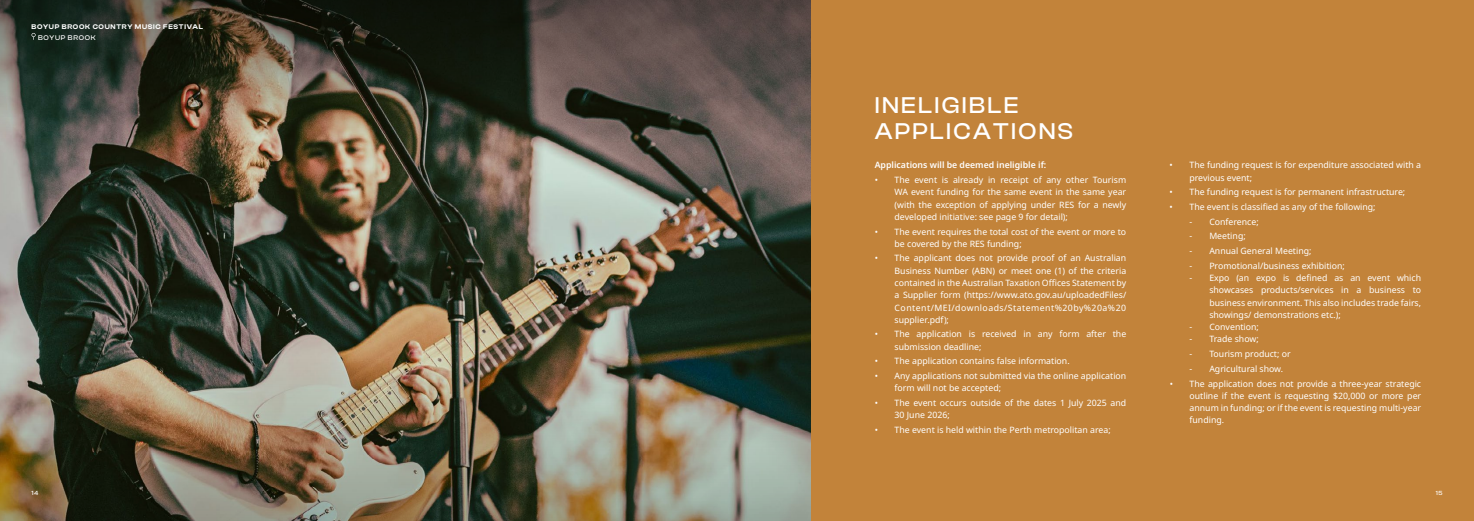
<style>
.page{position:relative;width:1474px;height:521px;background:#fff}
.page>*{position:absolute;margin:0;border:0;box-sizing:border-box;transform-origin:0 0}
.t1{font:500 23.62px/26.2px "Clash Display";letter-spacing:.1em;color:#fff}
.t2{font:8.75px/12.2px "Noto Sans";color:#fff}
.t3{font:600 8.75px "Noto Sans";color:#fff}
.t4{font:600 7px "Clash Display";letter-spacing:.1em;color:#fff}
.t5{font:500 7px "Clash Display";letter-spacing:.1em;color:#fff}
.t6{font:500 6.12px "Clash Display";color:#fff}
</style>
<div class="page">
<div style="left:737px;top:0;width:736px;height:521px;background:#c2833a"></div>
<img style="left:0;top:136px;width:810px;height:221px">
<img style="left:0;top:357px;width:810px;height:164px">
<svg style="left:0;top:0;width:810px;height:136px;background:#454036"></svg>
<svg style="left:32px;top:33px;width:4px;height:7px"></svg>
<p class="t4" style="left:32px;top:23px;width:173px">BOYUP BROOK COUNTRY MUSIC FESTIVAL</p>
<p class="t5" style="left:38px;top:34px;width:59px">BOYUP BROOK</p>
<h1 class="t1" style="left:874px;top:92px;width:200px">INELIGIBLE<br>APPLICATIONS</h1>
<p class="t3" style="left:874px;top:159px;width:173px">Applications will be deemed ineligible if:</p>
<p class="t2" style="left:894px;top:174px;width:233px;text-align:justify;text-indent:-20px">• The event is already in receipt of any other Tourism WA event funding for the same event in the same year (with the exception of applying under RES for a newly developed initiative: see page 9 for detail);</p>
<p class="t2" style="left:894px;top:225px;width:233px;text-indent:-20px">• The event requires the total cost of the event or more to be covered by the RES funding;</p>
<p class="t2" style="left:894px;top:252px;width:233px;text-align:justify;text-indent:-20px">• The applicant does not provide proof of an Australian Business Number (ABN) or meet one (1) of the criteria contained in the Australian Taxation Offices Statement by a Supplier form (https://www.ato.gov.au/uploadedFiles/ Content/MEI/downloads/Statement%20by%20a%20 supplier.pdf);</p>
<p class="t2" style="left:894px;top:328px;width:233px;text-indent:-20px">• The application is received in any form after the submission deadline;</p>
<p class="t2" style="left:874px;top:355px;width:196px">• The application contains false information.</p>
<p class="t2" style="left:894px;top:370px;width:233px;text-indent:-20px">• Any applications not submitted via the online application form will not be accepted;</p>
<p class="t2" style="left:894px;top:397px;width:233px;text-indent:-20px">• The event occurs outside of the dates 1 July 2025 and<br>30 June 2026;</p>
<p class="t2" style="left:874px;top:424px;width:237px">• The event is held within the Perth metropolitan area;</p>
<p class="t2" style="left:1189px;top:159px;width:233px;text-indent:-20px">• The funding request is for expenditure associated with a previous event;</p>
<p class="t2" style="left:1169px;top:186px;width:237px">• The funding request is for permanent infrastructure;</p>
<p class="t2" style="left:1169px;top:201px;width:207px">• The event is classified as any of the following;</p>
<p class="t2" style="left:1189px;top:216px;width:71px">- Conference;</p>
<p class="t2" style="left:1189px;top:230px;width:58px">- Meeting;</p>
<p class="t2" style="left:1189px;top:245px;width:123px">- Annual General Meeting;</p>
<p class="t2" style="left:1189px;top:260px;width:157px">- Promotional/business exhibition;</p>
<p class="t2" style="left:1209px;top:272px;width:213px;text-align:justify;text-indent:-20px">- Expo (an expo is defined as an event which showcases products/services in a business to business environment. This also includes trade fairs, showings/ demonstrations etc.);</p>
<p class="t2" style="left:1189px;top:321px;width:71px">- Convention;</p>
<p class="t2" style="left:1189px;top:333px;width:71px">- Trade show;</p>
<p class="t2" style="left:1189px;top:348px;width:103px">- Tourism product; or</p>
<p class="t2" style="left:1189px;top:363px;width:95px">- Agricultural show.</p>
<p class="t2" style="left:1189px;top:377px;width:233px;text-align:justify;text-indent:-20px">• The application does not provide a three-year strategic outline if the event is requesting $20,000 or more per annum in funding; or if the event is requesting multi-year funding.</p>
<p class="t6" style="left:32px;top:489px;width:8px">14</p>
<p class="t6" style="left:1435px;top:489px;width:8px">15</p>
</div>
